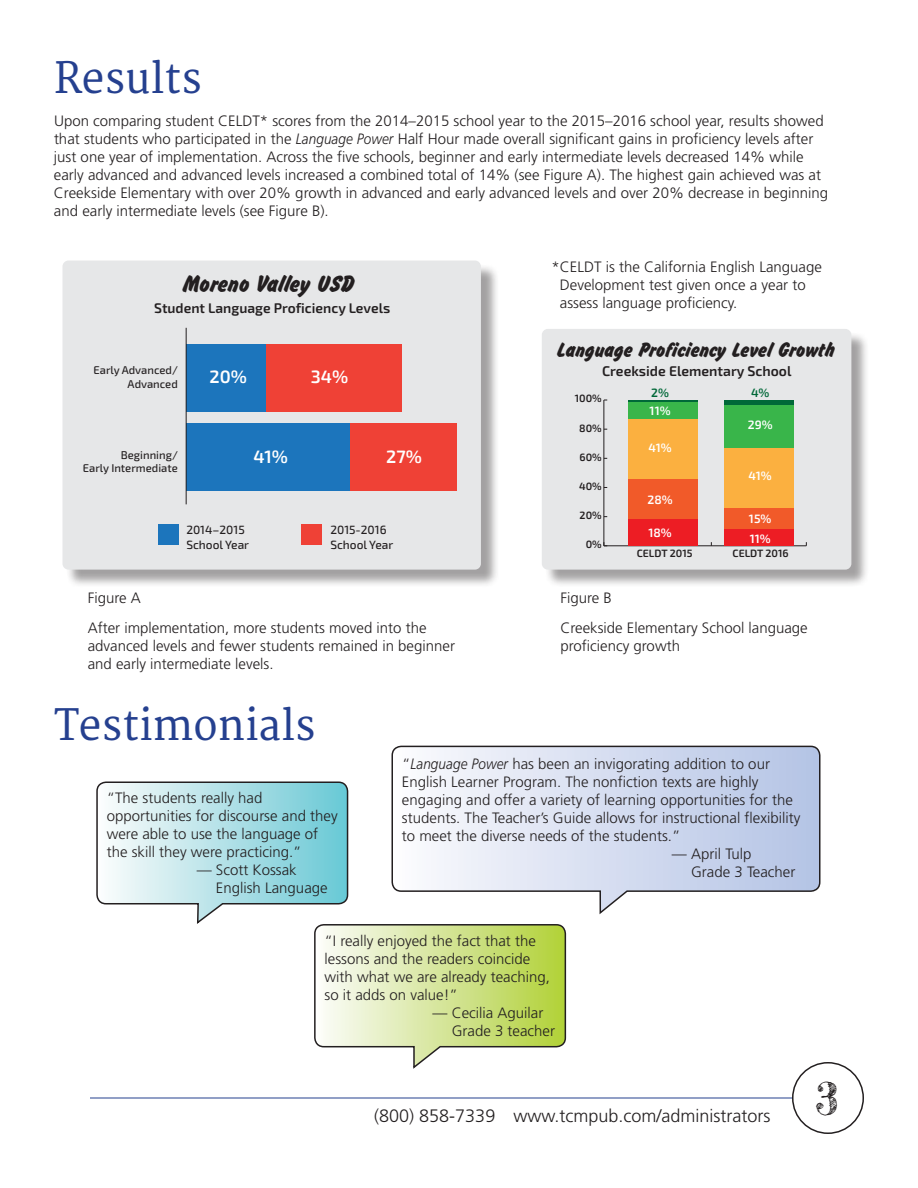
<style>
.page{position:relative;width:918px;height:1188px;background:#fff}
.page>*{position:absolute;margin:0;border:0;box-sizing:border-box;transform-origin:0 0}
.t1{font:45px "Frederickathe Great";color:#231f20;scale:.96 1}
.t2{font:42px "Merriweather";color:#25408f;scale:.96 1}
.t3{font:25.65px "Okay D";color:#231f20}
.t4{font:22.65px "Okay D";color:#231f20}
.t5{font:300 18px "Frutiger LT Std";color:#231f20}
.t6{font:600 18px "Exo 2";color:#fff}
.t7{font:300 15px/18px "Frutiger LT Std";color:#231f20}
.t8{font:600 14.1px "Exo 2";color:#231f20}
.t9{font:600 13.95px "Exo 2";color:#231f20}
.t10{font:600 12.15px/20px "Exo 2";color:#fff}
.t11{font:600 12.15px "Exo 2";color:#006838}
.t12{font:500 12px/14.4px "Exo 2";color:#231f20}
.t13{font:500 11.25px/13.5px "Exo 2";color:#231f20;text-align:right}
.t14{font:600 10.65px "Exo 2";color:#231f20}
.s1{font-style:italic}
</style>
<div class="page">
<svg style="left:96px;top:781px;width:471px;height:288px"></svg>
<svg style="left:391px;top:745px;width:430px;height:171px"></svg>
<hr style="left:90px;top:1098px;width:738px;height:1px;background:#25408f">
<div style="left:793px;top:1063px;width:70px;height:70px;background:#fff;border-radius:50%"></div>
<div style="left:792px;top:1062px;width:72px;height:72px;border:2px solid #231f20;border-radius:50%"></div>
<div style="left:65px;top:263px;width:434px;height:325px;background:#231f20;opacity:.42"></div>
<div style="left:62px;top:261px;width:419px;height:309px;background:#e6e7e8;border-radius:6px"></div>
<div style="left:266px;top:344px;width:135px;height:68px;background:#ef4136"></div>
<div style="left:187px;top:344px;width:79px;height:68px;background:#1c75bc"></div>
<div style="left:350px;top:424px;width:107px;height:67px;background:#ef4136"></div>
<div style="left:187px;top:424px;width:163px;height:67px;background:#1c75bc"></div>
<div style="left:301px;top:524px;width:21px;height:21px;background:#ef4136"></div>
<div style="left:159px;top:524px;width:20px;height:21px;background:#1c75bc"></div>
<hr style="left:186px;top:328px;width:1px;height:176px;background:#231f20">
<div style="left:545px;top:332px;width:325px;height:256px;background:#231f20;opacity:.42"></div>
<div style="left:542px;top:329px;width:309px;height:241px;background:#e6e7e8;border-radius:6px"></div>
<hr style="left:604px;top:546px;width:202px;height:1px;background:#231f20">
<hr style="left:604px;top:400px;width:1px;height:146px;background:#231f20">
<hr style="left:628px;top:400px;width:69px;height:3px;background:#006838">
<div style="left:724px;top:400px;width:70px;height:6px;background:#006838"></div>
<div style="left:628px;top:403px;width:69px;height:16px;background:#39b54a"></div>
<div style="left:724px;top:406px;width:70px;height:42px;background:#39b54a"></div>
<div style="left:628px;top:419px;width:69px;height:60px;background:#fbb040"></div>
<div style="left:724px;top:448px;width:70px;height:60px;background:#fbb040"></div>
<div style="left:628px;top:479px;width:69px;height:41px;background:#f15a29"></div>
<div style="left:724px;top:508px;width:70px;height:22px;background:#f15a29"></div>
<div style="left:628px;top:520px;width:69px;height:26px;background:#ed1d24"></div>
<div style="left:724px;top:530px;width:70px;height:16px;background:#ed1d24"></div>
<h2 class="t2" style="left:54px;top:54px;width:156px">Results</h2>
<p class="t7" style="left:54px;top:112px;width:776px">Upon comparing student CELDT* scores from the 2014–2015 school year to the 2015–2016 school year, results showed that students who participated in the <span class="s1">Language Power</span> Half Hour made overall significant gains in proficiency levels after just one year of implementation. Across the five schools, beginner and early intermediate levels decreased 14% while early advanced and advanced levels increased a combined total of 14% (see Figure A). The highest gain achieved was at Creekside Elementary with over 20% growth in advanced and early advanced levels and over 20% decrease in beginning and early intermediate levels (see Figure B).</p>
<h3 class="t3" style="left:182px;top:266px;width:173px">Moreno Valley USD</h3>
<p class="t9" style="left:154px;top:299px;width:238px">Student Language Proficiency Levels</p>
<p class="t13" style="left:93px;top:364px;width:86px">Early Advanced/<br>Advanced</p>
<p class="t6" style="left:210px;top:366px;width:39px">20%</p>
<p class="t6" style="left:311px;top:366px;width:39px">34%</p>
<p class="t13" style="left:83px;top:448px;width:97px">Beginning/<br>Early Intermediate</p>
<p class="t6" style="left:253px;top:446px;width:36px">41%</p>
<p class="t12" style="left:186px;top:523px;width:64px">2014–2015<br>School Year</p>
<p class="t6" style="left:386px;top:446px;width:37px">27%</p>
<p class="t12" style="left:330px;top:523px;width:64px">2015-2016<br>School Year</p>
<p class="t7" style="left:88px;top:583px;width:340px;line-height:30px">Figure A<br>After implementation, more students moved into the</p>
<p class="t7" style="left:88px;top:637px;width:369px">advanced levels and fewer students remained in beginner and early intermediate levels.</p>
<h2 class="t2" style="left:54px;top:700px;width:274px">Testimonials</h2>
<p class="t7" style="left:560px;top:258px;width:263px;text-indent:-8px">*CELDT is the California English Language<br>Development test given once a year to assess language proficiency.</p>
<h3 class="t4" style="left:557px;top:334px;width:279px">Language Proficiency Level Growth</h3>
<p class="t8" style="left:602px;top:362px;width:191px">Creekside Elementary School</p>
<p class="t14" style="left:575px;top:392px;width:29px">100%</p>
<p class="t14" style="left:579px;top:422px;width:24px">80%</p>
<p class="t14" style="left:580px;top:451px;width:24px">60%</p>
<p class="t14" style="left:579px;top:480px;width:24px">40%</p>
<p class="t14" style="left:580px;top:509px;width:24px">20%</p>
<p class="t14" style="left:586px;top:538px;width:18px">0%</p>
<p class="t11" style="left:651px;top:385px;width:19px">2%</p>
<p class="t10" style="left:650px;top:401px;width:22px">11%</p>
<p class="t10" style="left:648px;top:438px;width:25px">41%</p>
<p class="t10" style="left:648px;top:490px;width:27px">28%</p>
<p class="t10" style="left:648px;top:523px;width:25px">18%</p>
<p class="t11" style="left:751px;top:385px;width:20px">4%</p>
<p class="t10" style="left:748px;top:415px;width:26px">29%</p>
<p class="t10" style="left:749px;top:466px;width:25px">41%</p>
<p class="t10" style="left:749px;top:509px;width:24px">15%<br>11%</p>
<p class="t14" style="left:637px;top:547px;width:57px">CELDT 2015</p>
<p class="t14" style="left:733px;top:547px;width:58px">CELDT 2016</p>
<p class="t7" style="left:561px;top:583px;width:249px;line-height:30px">Figure B<br>Creekside Elementary School language</p>
<p class="t7" style="left:561px;top:637px;width:121px">proficiency growth</p>
<p class="t7" style="left:402px;top:755px;width:400px">“<span class="s1">Language Power</span> has been an invigorating addition to our English Learner Program. The nonfiction texts are highly engaging and offer a variety of learning opportunities for the students. The Teacher’s Guide allows for instructional flexibility to meet the diverse needs of the students.”</p>
<p class="t7" style="left:691px;top:845px;width:106px;text-indent:-19px">— April Tulp<br>Grade 3 Teacher</p>
<p class="t7" style="left:107px;top:789px;width:232px">“The students really had opportunities for discourse and they were able to use the language of the skill they were practicing.”</p>
<p class="t7" style="left:216px;top:861px;width:113px;text-indent:-19px">— Scott Kossak<br>English Language</p>
<p class="t7" style="left:325px;top:932px;width:227px">“I really enjoyed the fact that the lessons and the readers coincide with what we are already teaching, so it adds on value!”</p>
<p class="t7" style="left:452px;top:1004px;width:105px;text-indent:-19px">— Cecilia Aguilar<br>Grade 3 teacher</p>
<p class="t5" style="left:374px;top:1106px;width:398px">(800) 858-7339 www.tcmpub.com/administrators</p>
<h1 class="t1" style="left:816px;top:1071px;width:26px">3</h1>
</div>
